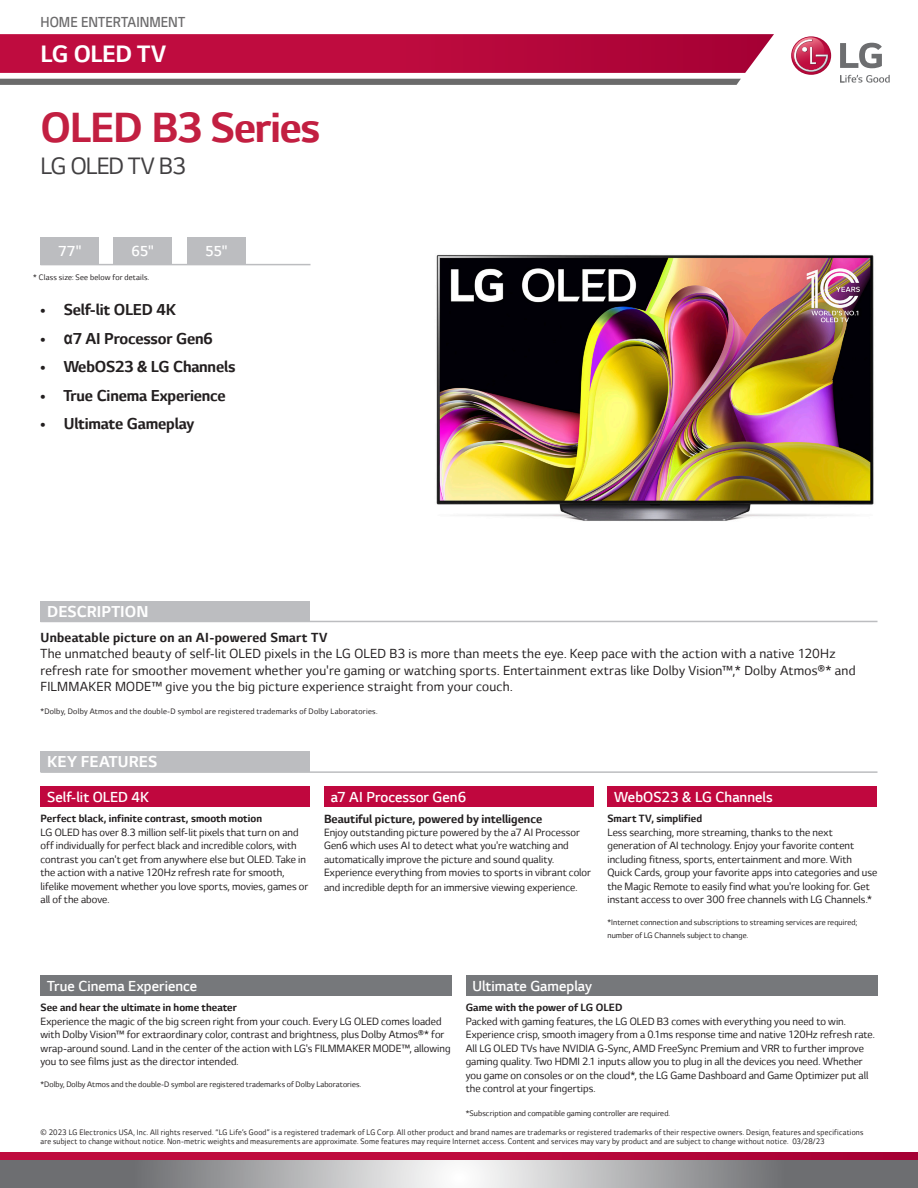
<style>
.page{position:relative;width:918px;height:1188px;background:#fff}
.page>*{position:absolute;margin:0;border:0;box-sizing:border-box;transform-origin:0 0}
.t1{font:700 48px "LG Smart";letter-spacing:-.025em;color:#c21f41}
.t2{font:27px "LG Smart";letter-spacing:-.035em;color:#413f41}
.t3{font:700 27px "LG Smart";letter-spacing:-.015em;color:#fff}
.t4{font:700 18px "LG Smart";letter-spacing:-.01em;color:#231f20}
.HED{font:700 18px "LG Smart";letter-spacing:.005em;color:#fff}
.HED-2{font:300 16.5px "LG Smart";color:#fff}
.t5{font:300 16.5px "LG Smart";color:#6c6b6c;scale:.91 1}
.Body{font:15px/16.5px "LG Smart";letter-spacing:.015em;color:#231f20}
.Body-2{font:700 15px "LG Smart";letter-spacing:.015em;color:#231f20}
.Body-3{font:700 13.5px "LG Smart";color:#231f20}
.Body-4{font:12px/13.5px "LG Smart";letter-spacing:.005em;color:#231f20}
.Body-5{font:700 12px "LG Smart";letter-spacing:.005em;color:#231f20}
.Legal_text{font:9px/9px "LG Smart";letter-spacing:.03em;color:#231f20;scale:.95 1}
.Body-6{font:9px/12.9px "LG Smart";letter-spacing:.01em;color:#231f20}
.Body-7{font:9px "LG Smart";letter-spacing:.03em;color:#231f20}
.Legal_text-2{font:9px "LG Smart";letter-spacing:.03em;color:#231f20}
.s1{font-family:"Arial Narrow"}
</style>
<div class="page">
<svg style="left:0;top:34px;width:774px;height:39px;background:#ba0f41"></svg>
<svg style="left:0;top:79px;width:741px;height:6px;background:#6d6d6d"></svg>
<svg style="left:840px;top:75px;width:50px;height:8px"></svg>
<svg style="left:840px;top:43px;width:42px;height:25px"></svg>
<svg style="left:791px;top:36px;width:40px;height:39px"></svg>
<svg style="left:0;top:1153px;width:918px;height:8px;background:#b51b49"></svg>
<svg style="left:0;top:1161px;width:918px;height:27px;background:#a0a1a3"></svg>
<div style="left:40px;top:238px;width:59px;height:27px;background:#bcbdc0"></div>
<hr style="left:40px;top:264px;width:270px;height:1px;background:#bcbdc0">
<div style="left:114px;top:238px;width:58px;height:27px;background:#bcbdc0"></div>
<div style="left:187px;top:238px;width:59px;height:27px;background:#bcbdc0"></div>
<img style="left:436px;top:254px;width:438px;height:267px">
<div style="left:40px;top:601px;width:270px;height:20px;background:#bcbdc0"></div>
<hr style="left:40px;top:621px;width:838px;height:1px;background:#bcbdc0">
<hr style="left:40px;top:771px;width:838px;height:2px;background:#bcbdc0">
<div style="left:40px;top:976px;width:412px;height:20px;background:#76787b"></div>
<div style="left:40px;top:787px;width:270px;height:20px;background:#c0073e"></div>
<div style="left:324px;top:787px;width:270px;height:20px;background:#c0073e"></div>
<div style="left:466px;top:976px;width:412px;height:20px;background:#76787b"></div>
<div style="left:608px;top:787px;width:270px;height:20px;background:#c0073e"></div>
<div style="left:40px;top:752px;width:270px;height:20px;background:#bcbdc0"></div>
<h3 class="t5" style="left:40px;top:13px;width:161px">HOME ENTERTAINMENT</h3>
<h2 class="t3" style="left:40px;top:38px;width:127px">LG OLED TV</h2>
<p class="t1" style="left:40px;top:101px;width:281px">OLED B3 Series</p>
<p class="t2" style="left:40px;top:151px;width:147px">LG OLED TV B3</p>
<p class="HED-2" style="left:58px;top:242px;width:25px">77"</p>
<p class="HED-2" style="left:132px;top:242px;width:24px">65"</p>
<p class="HED-2" style="left:205px;top:242px;width:24px">55"</p>
<p class="Legal_text-2" style="left:33px;top:273px;width:118px">* Class size: See below for details.</p>
<p class="t4" style="left:40px;top:300px;width:137px">• Self-lit OLED 4K</p>
<p class="t4" style="left:40px;top:328px;width:174px">• <span class="s1">α</span>7 AI Processor Gen6</p>
<p class="t4" style="left:40px;top:357px;width:196px">• WebOS23 &amp; LG Channels</p>
<p class="t4" style="left:40px;top:385px;width:187px">• True Cinema Experience</p>
<p class="t4" style="left:40px;top:414px;width:155px">• Ultimate Gameplay</p>
<p class="HED" style="left:47px;top:601px;width:103px">DESCRIPTION</p>
<p class="Body-2" style="left:40px;top:629px;width:289px">Unbeatable picture on an AI-powered Smart TV</p>
<p class="Body" style="left:40px;top:646px;width:817px">The unmatched beauty of self-lit OLED pixels in the LG OLED B3 is more than meets the eye. Keep pace with the action with a native 120Hz refresh rate for smoother movement whether you're gaming or watching sports. Entertainment extras like Dolby Vision™,* Dolby Atmos®* and<br>FILMMAKER MODE™ give you the big picture experience straight from your couch.</p>
<p class="Body-7" style="left:40px;top:706px;width:339px">*Dolby, Dolby Atmos and the double-D symbol are registered trademarks of Dolby Laboratories.</p>
<p class="HED" style="left:47px;top:752px;width:111px">KEY FEATURES</p>
<p class="HED-2" style="left:47px;top:788px;width:103px">Self-lit OLED 4K</p>
<p class="Body-5" style="left:40px;top:812px;width:223px">Perfect black, infinite contrast, smooth motion</p>
<p class="Body-4" style="left:40px;top:826px;width:269px">LG OLED has over 8.3 million self-lit pixels that turn on and off individually for perfect black and incredible colors, with contrast you can't get from anywhere else but OLED. Take in the action with a native 120Hz refresh rate for smooth, lifelike movement whether you love sports, movies, games or all of the above.</p>
<p class="HED-2" style="left:331px;top:788px;width:137px">a7 AI Processor Gen6</p>
<p class="Body-3" style="left:324px;top:812px;width:220px">Beautiful picture, powered by intelligence</p>
<p class="Body-4" style="left:324px;top:825px;width:268px">Enjoy outstanding picture powered by the a7 AI Processor Gen6 which uses AI to detect what you're watching and automatically improve the picture and sound quality.<br>Experience everything from movies to sports in vibrant color</p>
<p class="Body-4" style="left:324px;top:881px;width:255px">and incredible depth for an immersive viewing experience.</p>
<p class="HED-2" style="left:614px;top:788px;width:160px">WebOS23 &amp; LG Channels</p>
<p class="Body-5" style="left:608px;top:812px;width:96px">Smart TV, simplified</p>
<p class="Body-4" style="left:608px;top:826px;width:271px">Less searching, more streaming, thanks to the next generation of AI technology. Enjoy your favorite content including fitness, sports, entertainment and more. With Quick Cards, group your favorite apps into categories and use the Magic Remote to easily find what you're looking for. Get instant access to over 300 free channels with LG Channels.*</p>
<p class="Body-6" style="left:608px;top:916px;width:251px">*Internet connection and subscriptions to streaming services are required; number of LG Channels subject to change.</p>
<p class="HED-2" style="left:47px;top:977px;width:152px">True Cinema Experience</p>
<p class="HED-2" style="left:472px;top:977px;width:121px">Ultimate Gameplay</p>
<p class="Body-5" style="left:40px;top:1001px;width:198px">See and hear the ultimate in home theater</p>
<p class="Body-4" style="left:40px;top:1015px;width:412px">Experience the magic of the big screen right from your couch. Every LG OLED comes loaded with Dolby Vision™ for extraordinary color, contrast and brightness, plus Dolby Atmos®* for wrap-around sound. Land in the center of the action with LG's FILMMAKER MODE™, allowing you to see films just as the director intended.</p>
<p class="Body-6" style="left:40px;top:1078px;width:322px">*Dolby, Dolby Atmos and the double-D symbol are registered trademarks of Dolby Laboratories.</p>
<p class="Body-5" style="left:466px;top:1001px;width:158px">Game with the power of LG OLED</p>
<p class="Body-4" style="left:466px;top:1015px;width:411px">Packed with gaming features, the LG OLED B3 comes with everything you need to win.<br>Experience crisp, smooth imagery from a 0.1ms response time and native 120Hz refresh rate.<br>All LG OLED TVs have NVIDIA G-Sync, AMD FreeSync Premium and VRR to further improve gaming quality. Two HDMI 2.1 inputs allow you to plug in all the devices you need. Whether you game on consoles or on the cloud*, the LG Game Dashboard and Game Optimizer put all the control at your fingertips.</p>
<p class="Body-6" style="left:466px;top:1107px;width:206px">*Subscription and compatible gaming controller are required.</p>
<p class="Legal_text" style="left:40px;top:1128px;width:868px">© 2023 LG Electronics USA, Inc. All rights reserved. “LG Life’s Good” is a registered trademark of LG Corp. All other product and brand names are trademarks or registered trademarks of their respective owners. Design, features and specifications are subject to change without notice. Non-metric weights and measurements are approximate. Some features may require Internet access. Content and services may vary by product and are subject to change without notice. 03/28/23</p>
</div>
